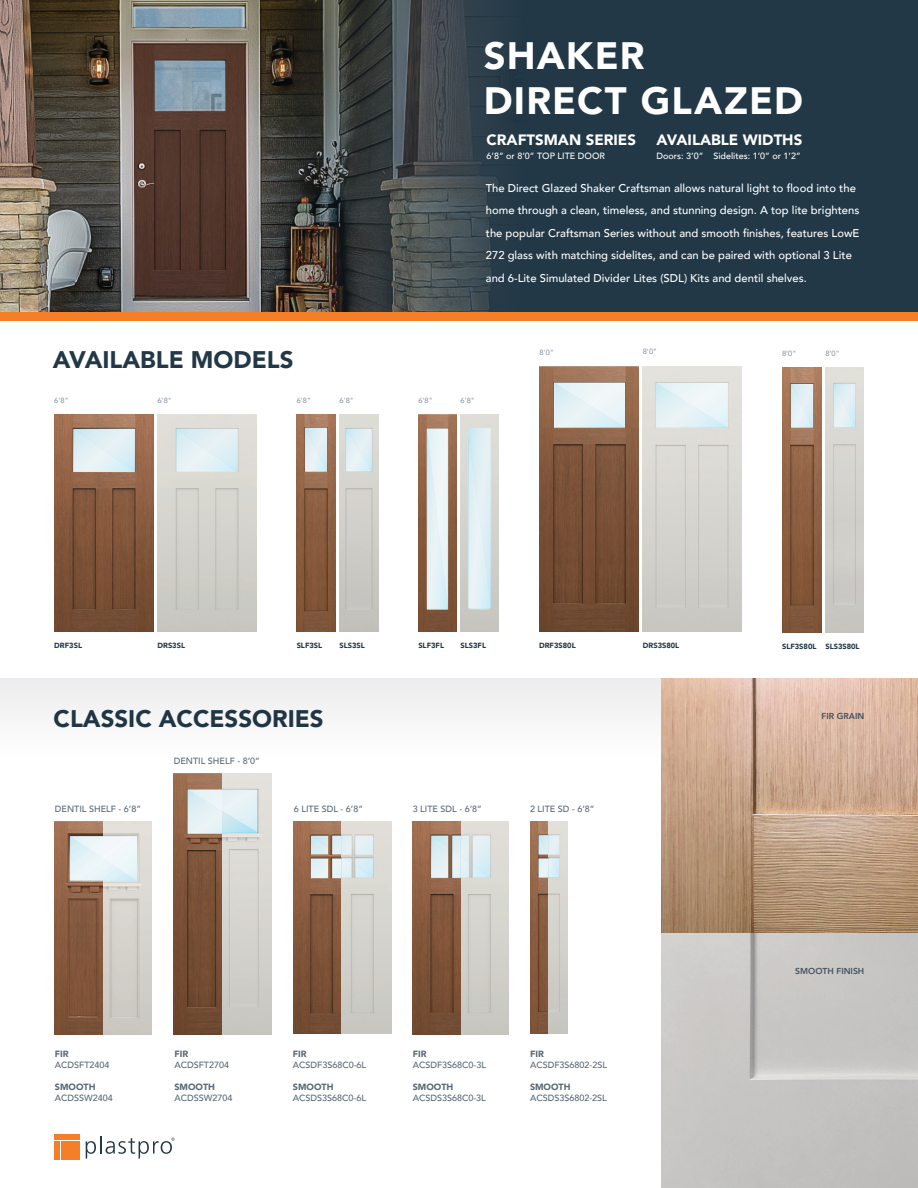
<style>
.page{position:relative;width:918px;height:1188px;background:#fff}
.page>*{position:absolute;margin:0;border:0;box-sizing:border-box;transform-origin:0 0}
.t1{font:900 38.1px/45.8px "Avenir";letter-spacing:.03em;color:#fff}
.t2{font:900 24px "Avenir";color:#223847}
.t3{font:900 15px "Avenir";color:#fff}
.t4{font:500 11.25px/22.5px "Avenir";color:#fff}
.t5{font:500 9px "Avenir";color:#586876}
.t6{font:500 9px "Avenir";color:#fff}
.t7{font:900 9px "Avenir";color:#586876}
.t8{font:800 8.7px "Avenir";color:#455160}
.t9{font:900 7.5px "Avenir";color:#223847}
.t10{font:7.5px "Avenir";color:#7b8a97}
</style>
<div class="page">
<img style="left:0;top:0;width:247px;height:312px">
<svg style="left:247px;top:0;width:286px;height:312px;background:#494d4e"></svg>
<div style="left:533px;top:0;width:385px;height:316px;background:#223847"></div>
<div style="left:0;top:312px;width:918px;height:9px;background:#f47f26"></div>
<img style="left:55px;top:822px;width:97px;height:212px">
<img style="left:293px;top:822px;width:98px;height:212px">
<svg style="left:311px;top:836px;width:30px;height:42px"></svg>
<img style="left:413px;top:821px;width:95px;height:213px">
<img style="left:530px;top:822px;width:37px;height:212px">
<img style="left:158px;top:414px;width:98px;height:218px">
<img style="left:54px;top:414px;width:99px;height:218px">
<img style="left:340px;top:414px;width:38px;height:218px">
<img style="left:297px;top:414px;width:38px;height:218px">
<img style="left:461px;top:414px;width:38px;height:218px">
<img style="left:419px;top:414px;width:38px;height:218px">
<img style="left:825px;top:368px;width:39px;height:265px">
<img style="left:783px;top:368px;width:38px;height:265px">
<img style="left:643px;top:367px;width:99px;height:265px">
<img style="left:540px;top:367px;width:99px;height:265px">
<img style="left:174px;top:808px;width:49px;height:226px">
<img style="left:223px;top:808px;width:49px;height:226px">
<svg style="left:0;top:678px;width:662px;height:130px"></svg>
<div style="left:54px;top:1141px;width:6px;height:19px;background:#f47f26"></div>
<div style="left:54px;top:1134px;width:26px;height:5px;background:#f47f26"></div>
<div style="left:62px;top:1141px;width:18px;height:19px;background:#f47f26"></div>
<svg style="left:86px;top:1136px;width:89px;height:23px"></svg>
<img style="left:662px;top:678px;width:256px;height:510px">
<h1 class="t1" style="left:484px;top:31px;width:321px">SHAKER<br>DIRECT GLAZED</h1>
<h3 class="t3" style="left:487px;top:127px;width:151px">CRAFTSMAN SERIES</h3>
<p class="t6" style="left:487px;top:148px;width:120px">6’8” or 8’0” TOP LITE DOOR</p>
<h3 class="t3" style="left:657px;top:127px;width:147px">AVAILABLE WIDTHS</h3>
<p class="t6" style="left:657px;top:148px;width:146px">Doors: 3’0” Sidelites: 1’0” or 1’2”</p>
<p class="t4" style="left:486px;top:176px;width:375px">The Direct Glazed Shaker Craftsman allows natural light to flood into the home through a clean, timeless, and stunning design. A top lite brightens the popular Craftsman Series without and smooth finishes, features LowE 272 glass with matching sidelites, and can be paired with optional 3 Lite and 6-Lite Simulated Divider Lites (SDL) Kits and dentil shelves.</p>
<h2 class="t2" style="left:53px;top:339px;width:242px">AVAILABLE MODELS</h2>
<p class="t10" style="left:540px;top:346px;width:16px">8'0"</p>
<p class="t10" style="left:643px;top:346px;width:16px">8'0"</p>
<p class="t10" style="left:782px;top:347px;width:16px">8'0"</p>
<p class="t10" style="left:825px;top:347px;width:16px">8'0"</p>
<p class="t10" style="left:54px;top:394px;width:16px">6'8"</p>
<p class="t10" style="left:340px;top:394px;width:16px">6'8"</p>
<p class="t10" style="left:297px;top:394px;width:16px">6'8"</p>
<p class="t10" style="left:157px;top:394px;width:16px">6'8"</p>
<p class="t10" style="left:418px;top:394px;width:16px">6'8"</p>
<p class="t10" style="left:461px;top:394px;width:16px">6'8"</p>
<p class="t9" style="left:54px;top:639px;width:29px">DRF3SL</p>
<p class="t9" style="left:157px;top:639px;width:29px">DRS3SL</p>
<p class="t9" style="left:297px;top:639px;width:27px">SLF3SL</p>
<p class="t9" style="left:340px;top:639px;width:27px">SLS3SL</p>
<p class="t9" style="left:643px;top:639px;width:38px">DRS3S80L</p>
<p class="t9" style="left:418px;top:639px;width:27px">SLF3FL</p>
<p class="t9" style="left:825px;top:640px;width:36px">SLS3S80L</p>
<p class="t9" style="left:461px;top:639px;width:27px">SLS3FL</p>
<p class="t9" style="left:539px;top:639px;width:38px">DRF3S80L</p>
<p class="t9" style="left:782px;top:640px;width:36px">SLF3S80L</p>
<h2 class="t2" style="left:54px;top:698px;width:272px">CLASSIC ACCESSORIES</h2>
<p class="t8" style="left:821px;top:709px;width:44px">FIR GRAIN</p>
<p class="t5" style="left:174px;top:753px;width:88px">DENTIL SHELF - 8’0”</p>
<p class="t5" style="left:55px;top:801px;width:88px">DENTIL SHELF - 6’8”</p>
<p class="t5" style="left:294px;top:801px;width:71px">6 LITE SDL - 6’8”</p>
<p class="t5" style="left:413px;top:801px;width:71px">3 LITE SDL - 6’8”</p>
<p class="t5" style="left:530px;top:801px;width:66px">2 LITE SD - 6’8”</p>
<p class="t7" style="left:55px;top:1047px;width:15px">FIR</p>
<p class="t5" style="left:55px;top:1057px;width:56px">ACDSFT2404</p>
<p class="t7" style="left:55px;top:1079px;width:42px">SMOOTH</p>
<p class="t5" style="left:55px;top:1090px;width:60px">ACDSSW2404</p>
<p class="t7" style="left:174px;top:1047px;width:15px">FIR</p>
<p class="t5" style="left:174px;top:1057px;width:56px">ACDSFT2704</p>
<p class="t7" style="left:174px;top:1079px;width:42px">SMOOTH</p>
<p class="t5" style="left:174px;top:1090px;width:60px">ACDSSW2704</p>
<p class="t7" style="left:293px;top:1047px;width:15px">FIR</p>
<p class="t5" style="left:293px;top:1057px;width:75px">ACSDF3S68C0-6L</p>
<p class="t7" style="left:293px;top:1079px;width:42px">SMOOTH</p>
<p class="t5" style="left:293px;top:1090px;width:75px">ACSDS3S68C0-6L</p>
<p class="t7" style="left:413px;top:1047px;width:15px">FIR</p>
<p class="t5" style="left:413px;top:1057px;width:75px">ACSDF3S68C0-3L</p>
<p class="t7" style="left:413px;top:1079px;width:42px">SMOOTH</p>
<p class="t5" style="left:413px;top:1090px;width:75px">ACSDS3S68C0-3L</p>
<p class="t7" style="left:530px;top:1047px;width:15px">FIR</p>
<p class="t5" style="left:530px;top:1057px;width:79px">ACSDF3S6802-2SL</p>
<p class="t7" style="left:530px;top:1079px;width:42px">SMOOTH</p>
<p class="t5" style="left:530px;top:1090px;width:78px">ACSDS3S6802-2SL</p>
<p class="t8" style="left:795px;top:964px;width:71px">SMOOTH FINISH</p>
</div>
